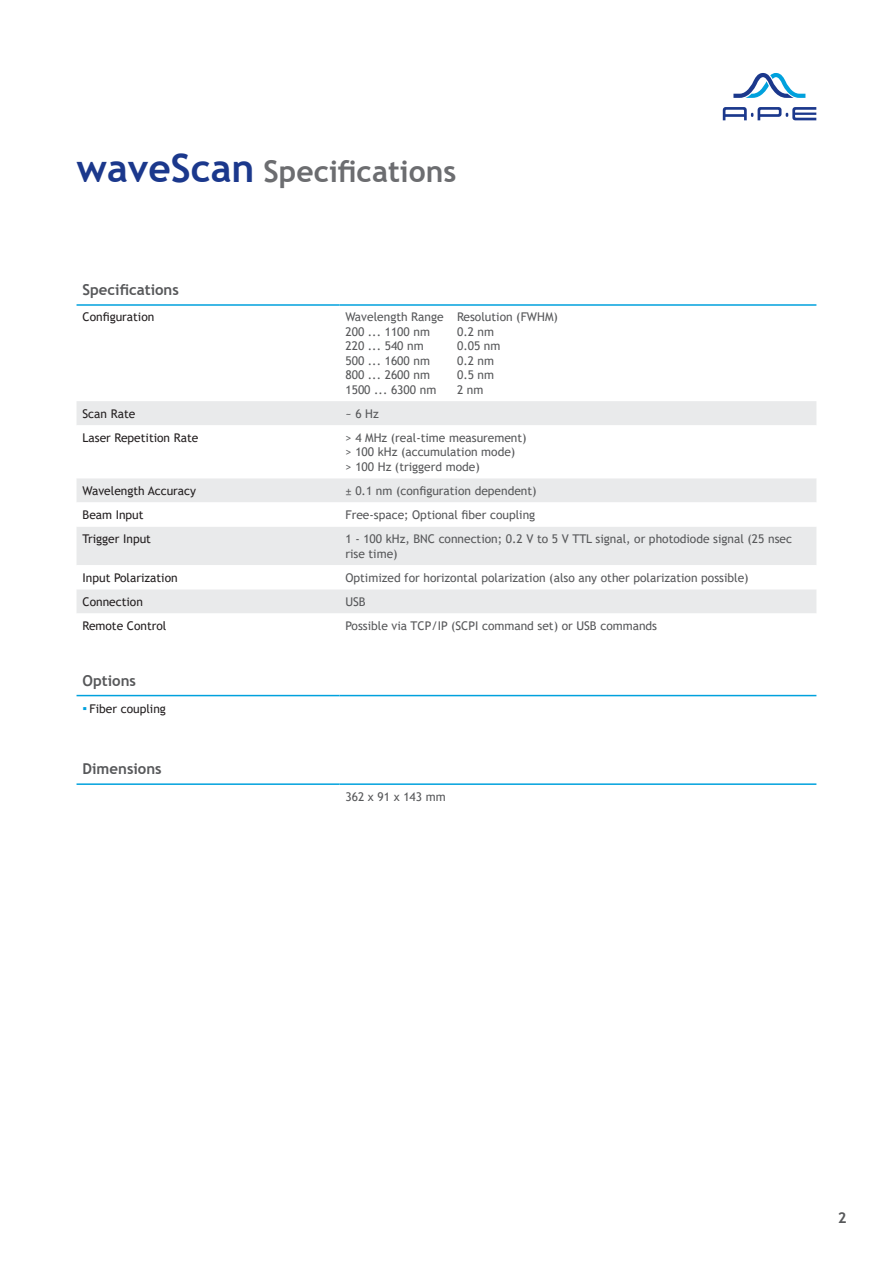
<style>
.page{position:relative;width:893px;height:1263px;background:#fff}
.page>*{position:absolute;margin:0;border:0;box-sizing:border-box;transform-origin:0 0}
.Seitenüberschrift_fe{font:700 30px "Trebuchet MS";color:#6c6d70}
.Tabellen_Überschrift{font:700 15px "Trebuchet MS";color:#57585a}
.Tabellen_Text_rechts{font:12px/14.4px "Trebuchet MS";color:#57585a}
.Tabellen_Text_links{font:12px "Trebuchet MS";color:#231f20}
.Tabellen_Text_links-2{font:12px "Trebuchet MS";color:#57585a}
.s1{font-size:39px;color:#1b388c}
.s2{font-size:13.5px;color:#00a1dd}
</style>
<div class="page">
<svg style="left:723px;top:107px;width:93px;height:13px"></svg>
<svg style="left:733px;top:73px;width:72px;height:25px"></svg>
<div style="left:77px;top:401px;width:739px;height:24px;background:#e9eaeb"></div>
<svg style="left:77px;top:478px;width:739px;height:135px;fill:#e9eaeb"></svg>
<hr style="left:77px;top:304px;width:262px;height:2px;background:#00a1dd">
<hr style="left:339px;top:304px;width:477px;height:2px;background:#00a1dd">
<hr style="left:77px;top:783px;width:262px;height:2px;background:#00a1dd">
<hr style="left:339px;top:783px;width:477px;height:2px;background:#00a1dd">
<hr style="left:77px;top:695px;width:262px;height:1px;background:#00a1dd">
<hr style="left:339px;top:695px;width:477px;height:1px;background:#00a1dd">
<p class="Seitenüberschrift_fe" style="left:77px;top:152px;width:381px"><span class="s1">waveScan</span> Specifications</p>
<p class="Tabellen_Überschrift" style="left:83px;top:280px;width:98px">Specifications</p>
<p class="Tabellen_Text_links" style="left:83px;top:310px;width:73px">Configuration</p>
<p class="Tabellen_Text_links-2" style="left:345px;top:310px;width:214px">Wavelength Range Resolution (FWHM)</p>
<p class="Tabellen_Text_links-2" style="left:345px;top:324px;width:86px">200 ... 1100 nm</p>
<p class="Tabellen_Text_links-2" style="left:457px;top:324px;width:39px">0.2 nm</p>
<p class="Tabellen_Text_links-2" style="left:345px;top:338px;width:80px">220 ... 540 nm</p>
<p class="Tabellen_Text_links-2" style="left:457px;top:338px;width:45px">0.05 nm</p>
<p class="Tabellen_Text_links-2" style="left:345px;top:353px;width:86px">500 ... 1600 nm</p>
<p class="Tabellen_Text_links-2" style="left:457px;top:353px;width:39px">0.2 nm</p>
<p class="Tabellen_Text_links-2" style="left:345px;top:367px;width:86px">800 ... 2600 nm</p>
<p class="Tabellen_Text_links-2" style="left:457px;top:367px;width:39px">0.5 nm</p>
<p class="Tabellen_Text_links-2" style="left:345px;top:382px;width:92px">1500 ... 6300 nm</p>
<p class="Tabellen_Text_links-2" style="left:457px;top:382px;width:28px">2 nm</p>
<p class="Tabellen_Text_links" style="left:83px;top:406px;width:54px">Scan Rate</p>
<p class="Tabellen_Text_rechts" style="left:345px;top:406px;width:35px">~ 6 Hz</p>
<p class="Tabellen_Text_links" style="left:83px;top:430px;width:117px">Laser Repetition Rate</p>
<p class="Tabellen_Text_rechts" style="left:345px;top:430px;width:183px">&gt; 4 MHz (real-time measurement)</p>
<p class="Tabellen_Text_rechts" style="left:345px;top:445px;width:171px">&gt; 100 kHz (accumulation mode)</p>
<p class="Tabellen_Text_rechts" style="left:345px;top:459px;width:136px">&gt; 100 Hz (triggerd mode)</p>
<p class="Tabellen_Text_links" style="left:83px;top:483px;width:115px">Wavelength Accuracy</p>
<p class="Tabellen_Text_rechts" style="left:345px;top:483px;width:193px">± 0.1 nm (configuration dependent)</p>
<p class="Tabellen_Text_links" style="left:83px;top:507px;width:63px">Beam Input</p>
<p class="Tabellen_Text_rechts" style="left:345px;top:507px;width:191px">Free-space; Optional fiber coupling</p>
<p class="Tabellen_Text_links" style="left:83px;top:531px;width:70px">Trigger Input</p>
<p class="Tabellen_Text_rechts" style="left:345px;top:531px;width:448px">1 - 100 kHz, BNC connection; 0.2 V to 5 V TTL signal, or photodiode signal (25 nsec rise time)</p>
<p class="Tabellen_Text_links" style="left:83px;top:570px;width:97px">Input Polarization</p>
<p class="Tabellen_Text_rechts" style="left:345px;top:570px;width:405px">Optimized for horizontal polarization (also any other polarization possible)</p>
<p class="Tabellen_Text_links" style="left:83px;top:594px;width:62px">Connection</p>
<p class="Tabellen_Text_rechts" style="left:345px;top:594px;width:22px">USB</p>
<p class="Tabellen_Text_links" style="left:83px;top:618px;width:85px">Remote Control</p>
<p class="Tabellen_Text_rechts" style="left:345px;top:618px;width:313px">Possible via TCP/IP (SCPI command set) or USB commands</p>
<p class="Tabellen_Überschrift" style="left:83px;top:671px;width:55px">Options</p>
<p class="Tabellen_Text_links" style="left:83px;top:701px;width:85px"><span class="s2">▪</span> Fiber coupling</p>
<p class="Tabellen_Überschrift" style="left:83px;top:760px;width:81px">Dimensions</p>
<p class="Tabellen_Text_rechts" style="left:345px;top:789px;width:102px">362 x 91 x 143 mm</p>
<p class="Tabellen_Überschrift" style="left:838px;top:1208px;width:10px">2</p>
</div>
